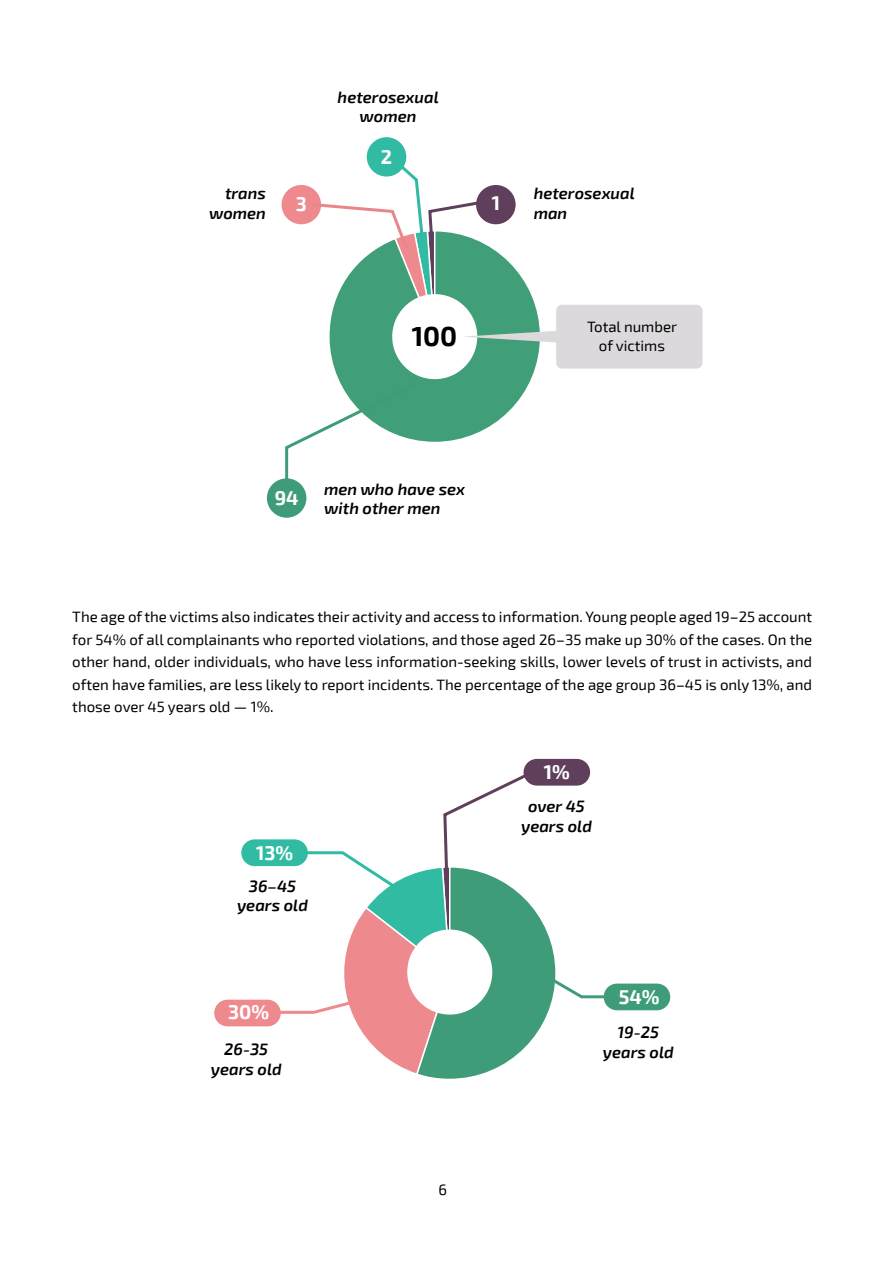
<style>
.page{position:relative;width:893px;height:1263px;background:#fff}
.page>*{position:absolute;margin:0;border:0;box-sizing:border-box;transform-origin:0 0}
.t1{font:700 27px "Exo 2";color:#000}
.t2{font:700 19.5px "Exo 2";color:#fff}
.t3{font:italic 600 16.5px/19.5px "Exo 2";color:#000;text-align:center}
.t4{font:15px/22.5px "Exo 2";color:#000;text-align:justify}
</style>
<div class="page">
<div style="left:267px;top:478px;width:39px;height:40px;background:#3e9d78;border-radius:50%"></div>
<div style="left:282px;top:185px;width:39px;height:39px;background:#ee898e;border-radius:50%"></div>
<div style="left:367px;top:137px;width:39px;height:40px;background:#31bba2;border-radius:50%"></div>
<svg style="left:284px;top:159px;width:418px;height:327px"></svg>
<div style="left:604px;top:983px;width:66px;height:27px;background:#3f9c78;border-radius:13px"></div>
<div style="left:214px;top:1000px;width:67px;height:26px;background:#ee898e;border-radius:13px"></div>
<div style="left:241px;top:839px;width:67px;height:27px;background:#31bba2;border-radius:13px"></div>
<div style="left:524px;top:759px;width:66px;height:27px;background:#5f3f5c;border-radius:13px"></div>
<svg style="left:272px;top:768px;width:342px;height:311px"></svg>
<p class="t3" style="left:338px;top:88px;width:103px">heterosexual women</p>
<p class="t3" style="left:209px;top:184px;width:58px;text-align:right">trans women</p>
<h2 class="t2" style="left:296px;top:193px;width:13px">3</h2>
<h2 class="t2" style="left:381px;top:145px;width:13px">2</h2>
<h2 class="t2" style="left:492px;top:192px;width:10px">1</h2>
<p class="t3" style="left:534px;top:184px;width:103px;text-align:left">heterosexual man</p>
<h1 class="t1" style="left:412px;top:320px;width:47px">100</h1>
<p class="t4" style="left:587px;top:317px;width:91px;line-height:19.5px;text-align:center">Total number of victims</p>
<h2 class="t2" style="left:275px;top:486px;width:25px">94</h2>
<p class="t3" style="left:324px;top:480px;width:143px;text-align:left">men who have sex with other men</p>
<p class="t4" style="left:72px;top:606px;width:741px">The age of the victims also indicates their activity and access to information. Young people aged 19–25 account for 54% of all complainants who reported violations, and those aged 26–35 make up 30% of the cases. On the other hand, older individuals, who have less information-seeking skills, lower levels of trust in activists, and often have families, are less likely to report incidents. The percentage of the age group 36–45 is only 13%, and those over 45 years old — 1%.</p>
<h2 class="t2" style="left:544px;top:760px;width:28px">1%</h2>
<h2 class="t2" style="left:256px;top:841px;width:39px">13%</h2>
<p class="t3" style="left:237px;top:876px;width:72px">36–45 years old</p>
<h2 class="t2" style="left:228px;top:1001px;width:42px">30%</h2>
<p class="t3" style="left:211px;top:1040px;width:72px">26-35 years old</p>
<p class="t4" style="left:438px;top:1178px;width:10px">6</p>
<p class="t3" style="left:521px;top:797px;width:72px">over 45 years old</p>
<h2 class="t2" style="left:619px;top:985px;width:42px">54%</h2>
<p class="t3" style="left:603px;top:1023px;width:72px">19-25 years old</p>
</div>
